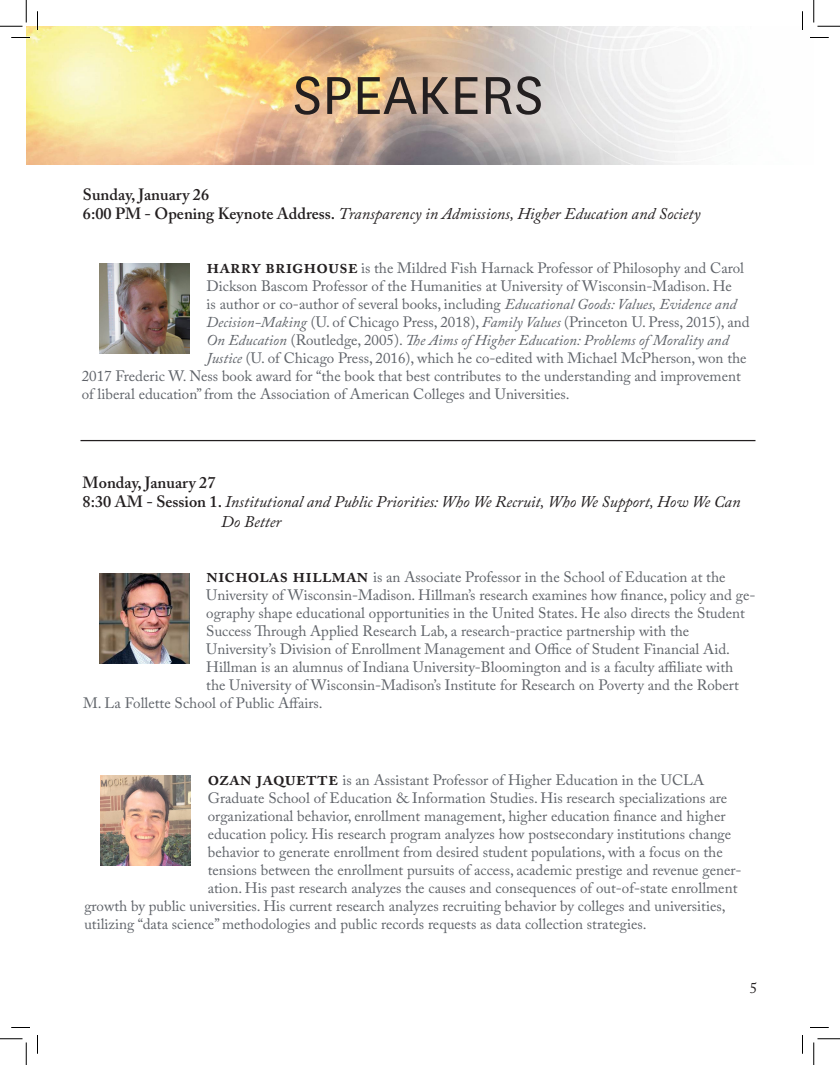
<style>
.page{position:relative;width:840px;height:1065px;background:#fff}
.page>*{position:absolute;margin:0;border:0;box-sizing:border-box;transform-origin:0 0}
.t1{font:62.5px "National";color:#231f20}
.t2{font:italic 16.25px/19.5px "Adobe Caslon Pro";color:#231f20}
.t3{font:15px/18px "Adobe Caslon Pro";color:#5f6369}
.t4{font:italic 15px "Adobe Caslon Pro";color:#5f6369}
.t5{font:15px "Adobe Caslon Pro";color:#231f20}
.s1{font-weight:600;font-style:normal}
.s2{font-weight:600;font-size:20px;color:#231f20}
.s3{font-style:italic}
.s4{font-style:normal}
</style>
<div class="page">
<img style="left:26px;top:26px;width:667px;height:139px">
<hr style="left:80px;top:440px;width:675px;height:1px;background:#231f20">
<img style="left:101px;top:776px;width:90px;height:90px">
<img style="left:99px;top:573px;width:90px;height:90px">
<img style="left:100px;top:264px;width:90px;height:90px">
<svg style="left:11px;top:37px;width:19px;height:1px"></svg>
<svg style="left:810px;top:37px;width:19px;height:1px"></svg>
<svg style="left:11px;top:1027px;width:19px;height:1px"></svg>
<svg style="left:810px;top:1027px;width:19px;height:1px"></svg>
<svg style="left:37px;top:11px;width:1px;height:19px"></svg>
<svg style="left:37px;top:1035px;width:1px;height:19px"></svg>
<svg style="left:802px;top:11px;width:1px;height:19px"></svg>
<svg style="left:802px;top:1035px;width:1px;height:19px"></svg>
<svg style="left:0;top:0;width:27px;height:27px"></svg>
<svg style="left:0;top:1039px;width:27px;height:26px"></svg>
<svg style="left:814px;top:0;width:26px;height:27px"></svg>
<svg style="left:814px;top:1039px;width:26px;height:26px"></svg>
<p class="t1" style="left:293px;top:54px;width:252px">SPEAKERS</p>
<p class="t2" style="left:83px;top:184px;width:619px"><span class="s1">Sunday, January 26<br>6:00 PM - Opening Keynote Address.</span> Transparency in Admissions, Higher Education and Society</p>
<p class="t3" style="left:207px;top:259px;width:539px"><span class="s2">HARRY BRIGHOUSE</span> is the Mildred Fish Harnack Professor of Philosophy and Carol</p>
<p class="t3" style="left:207px;top:277px;width:527px">Dickson Bascom Professor of the Humanities at University of Wisconsin-Madison. He</p>
<p class="t3" style="left:207px;top:295px;width:532px">is author or co-author of several books, including <span class="s3">Educational Goods: Values, Evidence and</span></p>
<p class="t3" style="left:207px;top:313px;width:545px"><span class="s3">Decision-Making</span> (U. of Chicago Press, 2018), <span class="s3">Family Values</span> (Princeton U. Press, 2015), and</p>
<p class="t4" style="left:207px;top:331px;width:524px">On Education <span class="s4">(Routledge, 2005).</span> The Aims of Higher Education: Problems of Morality and</p>
<p class="t3" style="left:207px;top:349px;width:542px"><span class="s3">Justice</span> (U. of Chicago Press, 2016), which he co-edited with Michael McPherson, won the</p>
<p class="t3" style="left:82px;top:367px;width:661px">2017 Frederic W. Ness book award for “the book that best contributes to the understanding and improvement</p>
<p class="t3" style="left:82px;top:385px;width:489px">of liberal education” from the Association of American Colleges and Universities.</p>
<p class="t2" style="left:83px;top:472px;width:659px"><span class="s1">Monday, January 27<br>8:30 AM - Session 1.</span> Institutional and Public Priorities: Who We Recruit, Who We Support, How We Can</p>
<p class="t2" style="left:221px;top:511px;width:62px">Do Better</p>
<p class="t3" style="left:206px;top:567px;width:521px"><span class="s2">Nicholas hillman</span> is an Associate Professor in the School of Education at the</p>
<p class="t3" style="left:206px;top:585px;width:551px">University of Wisconsin-Madison. Hillman’s research examines how finance, policy and ge&shy;ography shape educational opportunities in the United States. He also directs the Student<br>Success Through Applied Research Lab, a research-practice partnership with the</p>
<p class="t3" style="left:206px;top:639px;width:525px">University’s Division of Enrollment Management and Office of Student Financial Aid.</p>
<p class="t3" style="left:206px;top:657px;width:529px">Hillman is an alumnus of Indiana University-Bloomington and is a faculty affiliate with</p>
<p class="t3" style="left:206px;top:675px;width:534px">the University of Wisconsin-Madison’s Institute for Research on Poverty and the Robert</p>
<p class="t3" style="left:83px;top:693px;width:241px">M. La Follette School of Public Affairs.</p>
<p class="t3" style="left:208px;top:770px;width:498px"><span class="s2">OZAN JAQUETTE</span> is an Assistant Professor of Higher Education in the UCLA</p>
<p class="t3" style="left:208px;top:788px;width:521px">Graduate School of Education &amp; Information Studies. His research specializations are organizational behavior, enrollment management, higher education finance and higher</p>
<p class="t3" style="left:208px;top:824px;width:525px">education policy. His research program analyzes how postsecondary institutions change behavior to generate enrollment from desired student populations, with a focus on the</p>
<p class="t3" style="left:208px;top:860px;width:535px">tensions between the enrollment pursuits of access, academic prestige and revenue gener-</p>
<p class="t3" style="left:208px;top:878px;width:531px">ation. His past research analyzes the causes and consequences of out-of-state enrollment</p>
<p class="t3" style="left:84px;top:896px;width:643px">growth by public universities. His current research analyzes recruiting behavior by colleges and universities,</p>
<p class="t3" style="left:84px;top:914px;width:564px">utilizing “data science” methodologies and public records requests as data collection strategies.</p>
<p class="t5" style="left:750px;top:979px;width:9px">5</p>
</div>
